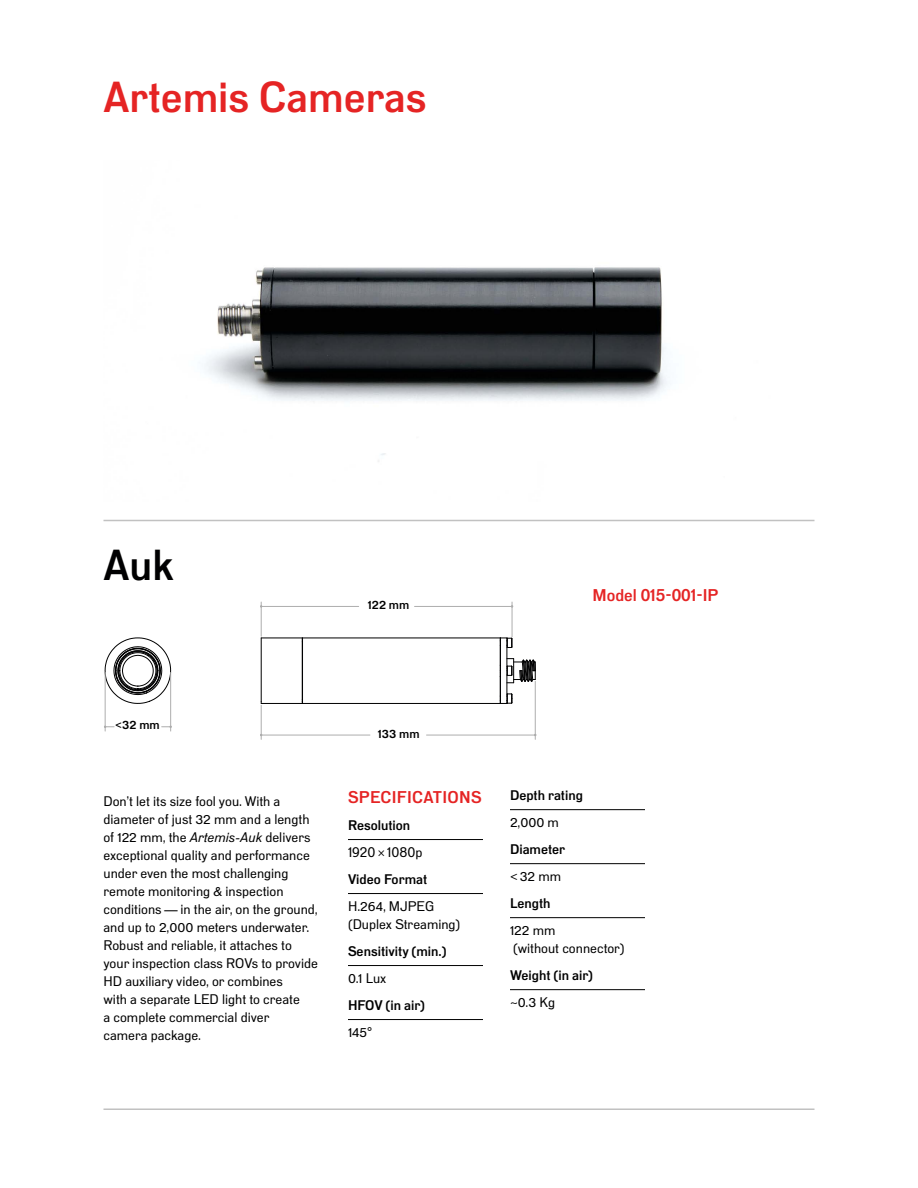
<style>
.page{position:relative;width:918px;height:1188px;background:#fff}
.page>*{position:absolute;margin:0;border:0;box-sizing:border-box;transform-origin:0 0}
.t1{font:500 42px "Neuemoderne Grotesk FS";color:#e52424}
.H-01{font:500 42px "Neuemoderne Grotesk FS";color:#000001}
.SH-01{font:500 16.5px "Neuemoderne Grotesk FS";color:#e52424}
.SH-01-2{font:500 16.5px "Neuemoderne Grotesk FS";letter-spacing:.02em;color:#e52424}
.B-01{font:13.5px/18px "Neuemoderne Grotesk FS";color:#000001}
.L-02{font:13.5px/18px "Neuemoderne Grotesk FS";color:#000001}
.L-01___SH{font:500 13.5px "Neuemoderne Grotesk FS";color:#000001}
.t2{font:500 12px "Neuemoderne Grotesk FS";letter-spacing:.015em;color:#000001}
.s1{font-style:italic}
</style>
<div class="page">
<hr style="left:104px;top:1108px;width:710px;height:2px;background:#c1c1c1">
<hr style="left:348px;top:839px;width:135px;height:1px;background:#000001">
<hr style="left:348px;top:893px;width:135px;height:1px;background:#000001">
<hr style="left:348px;top:965px;width:135px;height:1px;background:#000001">
<hr style="left:348px;top:1019px;width:135px;height:1px;background:#000001">
<hr style="left:510px;top:809px;width:135px;height:1px;background:#000001">
<hr style="left:510px;top:863px;width:135px;height:1px;background:#000001">
<hr style="left:510px;top:917px;width:135px;height:1px;background:#000001">
<hr style="left:510px;top:989px;width:135px;height:1px;background:#000001">
<hr style="left:104px;top:520px;width:710px;height:1px;background:#c1c1c1">
<img style="left:204px;top:267px;width:464px;height:195px">
<svg style="left:105px;top:637px;width:66px;height:67px"></svg>
<hr style="left:261px;top:703px;width:41px;height:1px;background:#000001">
<hr style="left:261px;top:638px;width:41px;height:1px;background:#000001">
<hr style="left:303px;top:703px;width:197px;height:1px;background:#000001">
<hr style="left:303px;top:638px;width:197px;height:1px;background:#000001">
<hr style="left:507px;top:638px;width:1px;height:33px;background:#000001">
<hr style="left:507px;top:671px;width:1px;height:32px;background:#000001">
<hr style="left:261px;top:638px;width:1px;height:63px;background:#000001">
<hr style="left:500px;top:638px;width:1px;height:33px;background:#000001">
<hr style="left:500px;top:671px;width:1px;height:32px;background:#000001">
<hr style="left:302px;top:638px;width:1px;height:33px;background:#000001">
<hr style="left:302px;top:671px;width:1px;height:32px;background:#000001">
<svg style="left:501px;top:638px;width:12px;height:10px"></svg>
<svg style="left:506px;top:657px;width:30px;height:27px"></svg>
<svg style="left:500px;top:693px;width:13px;height:11px"></svg>
<hr style="left:535px;top:681px;width:1px;height:58px;background:#adadad">
<hr style="left:261px;top:705px;width:1px;height:34px;background:#adadad">
<hr style="left:261px;top:735px;width:109px;height:1px;background:#adadad">
<hr style="left:427px;top:735px;width:108px;height:1px;background:#adadad">
<hr style="left:261px;top:602px;width:1px;height:34px;background:#adadad">
<hr style="left:512px;top:602px;width:1px;height:35px;background:#adadad">
<hr style="left:261px;top:606px;width:98px;height:1px;background:#adadad">
<hr style="left:415px;top:606px;width:97px;height:1px;background:#adadad">
<hr style="left:105px;top:673px;width:1px;height:58px;background:#adadad">
<hr style="left:170px;top:673px;width:1px;height:58px;background:#adadad">
<svg style="left:104px;top:726px;width:10px;height:2px"></svg>
<svg style="left:162px;top:726px;width:10px;height:2px"></svg>
<p class="t1" style="left:104px;top:68px;width:325px">Artemis Cameras</p>
<p class="H-01" style="left:104px;top:536px;width:72px">Auk</p>
<p class="t2" style="left:368px;top:596px;width:43px">122 mm</p>
<p class="SH-01" style="left:592px;top:584px;width:127px">Model 015-001-IP</p>
<p class="t2" style="left:115px;top:717px;width:46px">&lt;32 mm</p>
<p class="t2" style="left:378px;top:725px;width:43px">133 mm</p>
<p class="B-01" style="left:104px;top:791px;width:216px">Don’t let its size fool you. With a diameter of just 32 mm and a length of 122 mm, the <span class="s1">Artemis-Auk</span> delivers exceptional quality and performance under even the most challenging remote monitoring &amp; inspection conditions — in the air, on the ground, and up to 2,000 meters underwater.<br>Robust and reliable, it attaches to your inspection class ROVs to provide<br>HD auxiliary video, or combines<br>with a separate LED light to create<br>a complete commercial diver<br>camera package.</p>
<p class="SH-01-2" style="left:348px;top:786px;width:135px">SPECIFICATIONS</p>
<p class="L-01___SH" style="left:348px;top:816px;width:64px">Resolution</p>
<p class="L-02" style="left:348px;top:843px;width:76px">1920 × 1080p</p>
<p class="L-01___SH" style="left:348px;top:870px;width:81px">Video Format</p>
<p class="L-02" style="left:348px;top:897px;width:114px">H.264, MJPEG (Duplex Streaming)</p>
<p class="L-01___SH" style="left:348px;top:942px;width:100px">Sensitivity (min.)</p>
<p class="L-02" style="left:348px;top:969px;width:40px">0.1 Lux</p>
<p class="L-01___SH" style="left:348px;top:996px;width:78px">HFOV (in air)</p>
<p class="L-02" style="left:348px;top:1023px;width:26px">145°</p>
<p class="L-01___SH" style="left:510px;top:786px;width:74px">Depth rating</p>
<p class="L-02" style="left:510px;top:813px;width:50px">2,000 m</p>
<p class="L-01___SH" style="left:510px;top:840px;width:57px">Diameter</p>
<p class="L-02" style="left:510px;top:867px;width:53px">&lt; 32 mm</p>
<p class="L-01___SH" style="left:510px;top:894px;width:42px">Length</p>
<p class="L-02" style="left:510px;top:921px;width:116px">122 mm<br>(without connector)</p>
<p class="L-01___SH" style="left:510px;top:966px;width:84px">Weight (in air)</p>
<p class="L-02" style="left:510px;top:993px;width:47px">~0.3 Kg</p>
</div>
